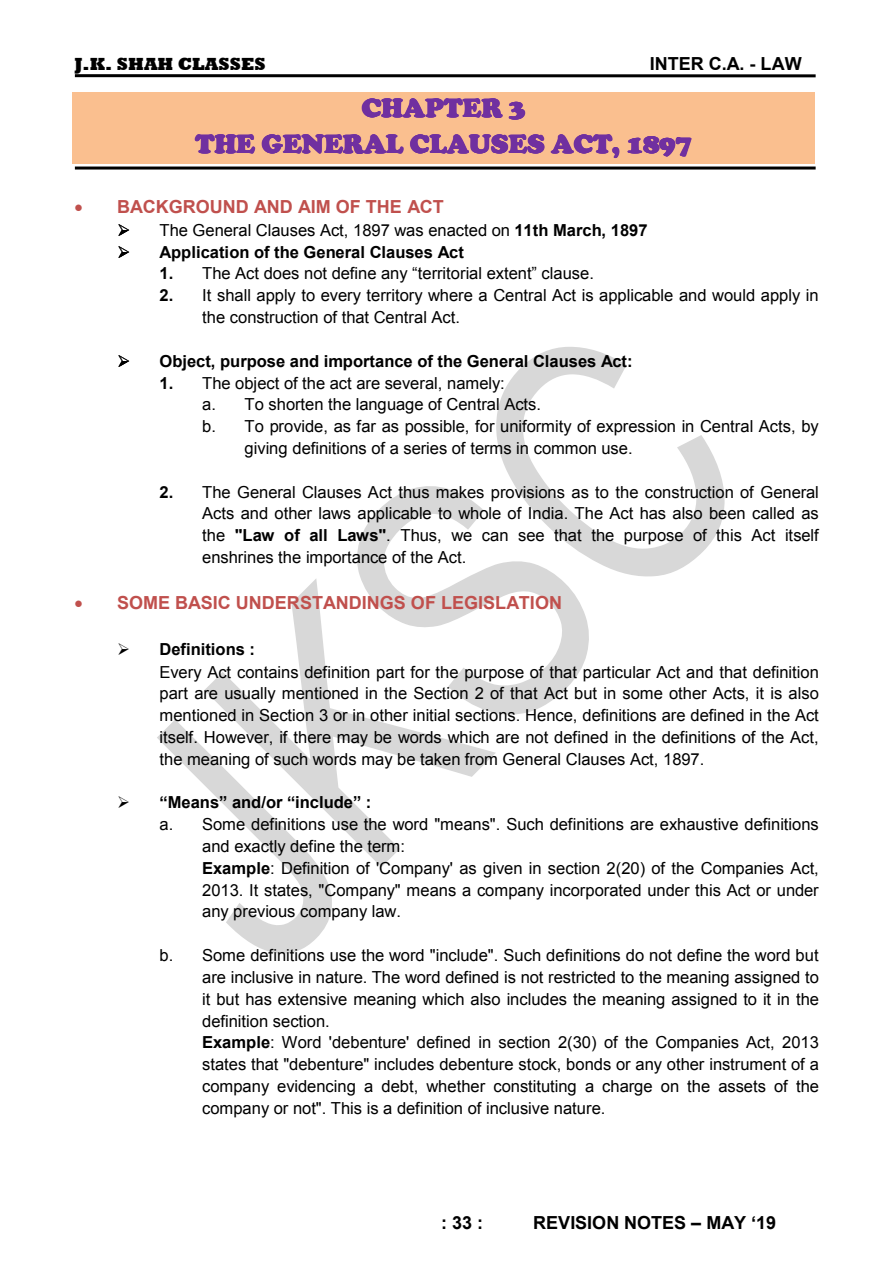
<style>
.page{position:relative;width:893px;height:1263px;background:#fff}
.page>*{position:absolute;margin:0;border:0;box-sizing:border-box;transform-origin:0 0}
.t1{font:900 27px "Cooper";color:#7030a0}
.t2{font:700 18px "Arial";color:#c0504d}
.t3{font:700 18px "Arial";color:#000}
.t4{font:800 18px "Rockwell";color:#000}
.t5{font:16.5px/21.9px "Arial";color:#000}
.t6{font:700 16.5px/21.9px "Arial";color:#000}
.s1{font-weight:400}
.s2{font-weight:700}
</style>
<div class="page">
<svg style="left:157px;top:720px;width:175px;height:234px"></svg>
<svg style="left:204px;top:579px;width:292px;height:288px"></svg>
<svg style="left:356px;top:486px;width:233px;height:230px"></svg>
<svg style="left:494px;top:347px;width:231px;height:231px"></svg>
<hr style="left:75px;top:74px;width:741px;height:3px;background:#000">
<div style="left:72px;top:92px;width:743px;height:36px;background:#fabf8f"></div>
<div style="left:72px;top:128px;width:743px;height:36px;background:#fabf8f"></div>
<hr style="left:75px;top:167px;width:741px;height:3px;background:#000">
<p class="t4" style="left:75px;top:58px;width:193px">J.K. SHAH CLASSES</p>
<p class="t3" style="left:650px;top:57px;width:154px">INTER C.A. - LAW</p>
<p class="t1" style="left:362px;top:99px;width:165px">CHAPTER 3</p>
<p class="t1" style="left:196px;top:134px;width:89px">THE G</p>
<p class="t1" style="left:343px;top:135px;width:62px">R L</p>
<p class="t1" style="left:262px;top:134px;width:432px">GENERAL CLAUSES ACT, 1897</p>
<p class="t2" style="left:75px;top:200px;width:371px">• BACKGROUND AND AIM OF THE ACT</p>
<p class="t6" style="left:159px;top:220px;width:490px"><span class="s1">The General Clauses Act, 1897 was enacted on</span> 11th March, 1897<br>Application of the General Clauses Act</p>
<p class="t5" style="left:159px;top:264px;width:436px"><span class="s2">1.</span> The Act does not define any “territorial extent” clause.</p>
<p class="t5" style="left:202px;top:286px;width:618px;text-indent:-43px"><span class="s2">2.</span> It shall apply to every territory where a Central Act is applicable and would apply in the construction of that Central Act.</p>
<p class="t6" style="left:159px;top:351px;width:475px">Object, purpose and importance of the General Clauses Act:</p>
<p class="t5" style="left:159px;top:373px;width:347px"><span class="s2">1.</span> The object of the act are several, namely:</p>
<p class="t5" style="left:202px;top:395px;width:340px">a. To shorten the language of Central Acts.</p>
<p class="t5" style="left:202px;top:417px;width:618px">b. To provide, as far as possible, for uniformity of expression in Central Acts, by</p>
<p class="t5" style="left:245px;top:439px;width:390px">giving definitions of a series of terms in common use.</p>
<p class="t5" style="left:202px;top:482px;width:618px;text-align:justify;text-indent:-43px"><span class="s2">2.</span> The General Clauses Act thus makes provisions as to the construction of General Acts and other laws applicable to whole of India. The Act has also been called as the <span class="s2">"Law of all Laws"</span>. Thus, we can see that the purpose of this Act itself enshrines the importance of the Act.</p>
<p class="t2" style="left:75px;top:596px;width:489px">• SOME BASIC UNDERSTANDINGS OF LEGISLATION</p>
<p class="t5" style="left:159px;top:640px;width:661px"><span class="s2">Definitions :<br></span>Every Act contains definition part for the purpose of that particular Act and that definition part are usually mentioned in the Section 2 of that Act but in some other Acts, it is also mentioned in Section 3 or in other initial sections. Hence, definitions are defined in the Act itself. However, if there may be words which are not defined in the definitions of the Act, the meaning of such words may be taken from General Clauses Act, 1897.</p>
<p class="t6" style="left:159px;top:793px;width:213px">“Means” and/or “include” :</p>
<p class="t5" style="left:159px;top:815px;width:661px">a. Some definitions use the word "means". Such definitions are exhaustive definitions</p>
<p class="t5" style="left:202px;top:837px;width:204px">and exactly define the term:</p>
<p class="t5" style="left:202px;top:858px;width:618px"><span class="s2">Example</span>: Definition of 'Company' as given in section 2(20) of the Companies Act,</p>
<p class="t5" style="left:202px;top:880px;width:618px">2013. It states, "Company" means a company incorporated under this Act or under</p>
<p class="t5" style="left:202px;top:902px;width:200px">any previous company law.</p>
<p class="t5" style="left:202px;top:946px;width:618px;text-indent:-43px">b. Some definitions use the word "include". Such definitions do not define the word but are inclusive in nature. The word defined is not restricted to the meaning assigned to it but has extensive meaning which also includes the meaning assigned to it in the definition section.<br><span class="s2">Example</span>: Word 'debenture' defined in section 2(30) of the Companies Act, 2013 states that "debenture" includes debenture stock, bonds or any other instrument of a company evidencing a debt, whether constituting a charge on the assets of the company or not". This is a definition of inclusive nature.</p>
<p class="t3" style="left:441px;top:1216px;width:43px">: 33 :</p>
<p class="t3" style="left:533px;top:1216px;width:244px">REVISION NOTES – MAY ‘19</p>
</div>
